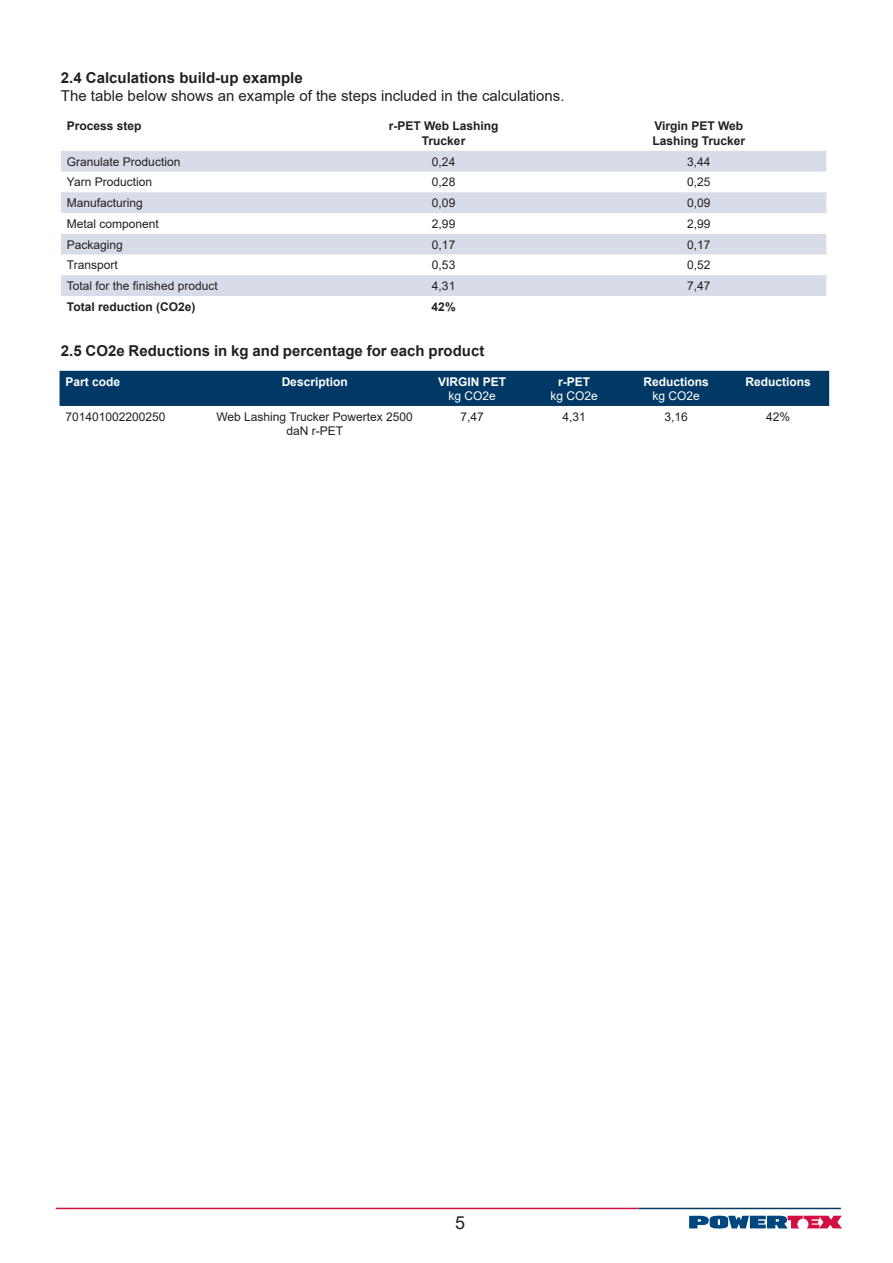
<style>
.page{position:relative;width:893px;height:1263px;background:#fff}
.page>*{position:absolute;margin:0;border:0;box-sizing:border-box;transform-origin:0 0}
.t1{font:18px "Arial";color:#231f20}
.t2{font:15px/18px "Arial";color:#231f20}
.t3{font:700 15px "Arial";color:#231f20}
.BodyCell_Center{font:12px/14.4px "Arial";color:#231f20;text-align:center}
.BodyCell_Center-2{font:700 12px/14.4px "Arial";color:#231f20;text-align:center}
.BodyCell_Center-3{font:700 12px/14.4px "Arial";color:#fff;text-align:center}
.BodyCell_Center-4{font:12px/14.4px "Arial";color:#fff;text-align:center}
.s1{font-weight:700}
.s2{font-weight:400}
</style>
<div class="page">
<hr style="left:56px;top:1208px;width:582px;height:1px;background:#cd1141">
<hr style="left:638px;top:1208px;width:203px;height:1px;background:#003965">
<svg style="left:689px;top:1216px;width:153px;height:12px"></svg>
<svg style="left:61px;top:151px;width:765px;height:145px;fill:#d7dce8"></svg>
<div style="left:60px;top:371px;width:769px;height:35px;background:#003965"></div>
<h2 class="t2" style="left:61px;top:69px;width:505px"><span class="s1">2.4 Calculations build-up example<br></span>The table below shows an example of the steps included in the calculations.</h2>
<p class="BodyCell_Center-2" style="left:67px;top:119px;width:76px">Process step</p>
<p class="BodyCell_Center-2" style="left:389px;top:119px;width:111px">r-PET Web Lashing<br>Trucker</p>
<p class="BodyCell_Center-2" style="left:652px;top:119px;width:94px;text-align:left">Virgin PET Web<br>Lashing Trucker</p>
<p class="BodyCell_Center" style="left:67px;top:154px;width:115px">Granulate Production</p>
<p class="BodyCell_Center" style="left:432px;top:154px;width:25px">0,24</p>
<p class="BodyCell_Center" style="left:687px;top:154px;width:25px">3,44</p>
<p class="BodyCell_Center" style="left:67px;top:175px;width:87px">Yarn Production</p>
<p class="BodyCell_Center" style="left:432px;top:175px;width:25px">0,28</p>
<p class="BodyCell_Center" style="left:687px;top:175px;width:25px">0,25</p>
<p class="BodyCell_Center" style="left:67px;top:196px;width:78px">Manufacturing</p>
<p class="BodyCell_Center" style="left:432px;top:196px;width:25px">0,09</p>
<p class="BodyCell_Center" style="left:687px;top:196px;width:25px">0,09</p>
<p class="BodyCell_Center" style="left:67px;top:216px;width:94px">Metal component</p>
<p class="BodyCell_Center" style="left:432px;top:216px;width:25px">2,99</p>
<p class="BodyCell_Center" style="left:687px;top:216px;width:25px">2,99</p>
<p class="BodyCell_Center" style="left:67px;top:237px;width:58px">Packaging</p>
<p class="BodyCell_Center" style="left:432px;top:237px;width:25px">0,17</p>
<p class="BodyCell_Center" style="left:687px;top:237px;width:25px">0,17</p>
<p class="BodyCell_Center" style="left:67px;top:258px;width:52px">Transport</p>
<p class="BodyCell_Center" style="left:432px;top:258px;width:25px">0,53</p>
<p class="BodyCell_Center" style="left:687px;top:258px;width:25px">0,52</p>
<p class="BodyCell_Center" style="left:67px;top:278px;width:152px">Total for the finished product</p>
<p class="BodyCell_Center" style="left:432px;top:278px;width:25px">4,31</p>
<p class="BodyCell_Center" style="left:687px;top:278px;width:25px">7,47</p>
<p class="BodyCell_Center-2" style="left:67px;top:299px;width:130px">Total reduction (CO2e)</p>
<p class="BodyCell_Center-2" style="left:432px;top:299px;width:26px">42%</p>
<h2 class="t3" style="left:61px;top:340px;width:425px">2.5 CO2e Reductions in kg and percentage for each product</h2>
<p class="BodyCell_Center-3" style="left:66px;top:374px;width:56px">Part code</p>
<p class="BodyCell_Center-3" style="left:282px;top:374px;width:68px">Description</p>
<p class="BodyCell_Center-3" style="left:438px;top:374px;width:70px">VIRGIN PET <span class="s2">kg CO2e</span></p>
<p class="BodyCell_Center-4" style="left:550px;top:374px;width:49px"><span class="s1">r-PET </span>kg CO2e</p>
<p class="BodyCell_Center-3" style="left:643px;top:374px;width:67px">Reductions <span class="s2">kg CO2e</span></p>
<p class="BodyCell_Center-3" style="left:745px;top:374px;width:67px">Reductions</p>
<p class="BodyCell_Center" style="left:66px;top:409px;width:102px">701401002200250</p>
<p class="BodyCell_Center" style="left:216px;top:409px;width:198px">Web Lashing Trucker Powertex 2500 daN r-PET</p>
<p class="BodyCell_Center" style="left:460px;top:409px;width:25px">7,47</p>
<p class="BodyCell_Center" style="left:562px;top:409px;width:25px">4,31</p>
<p class="BodyCell_Center" style="left:664px;top:409px;width:25px">3,16</p>
<p class="BodyCell_Center" style="left:766px;top:409px;width:26px">42%</p>
<h1 class="t1" style="left:455px;top:1210px;width:12px">5</h1>
</div>
